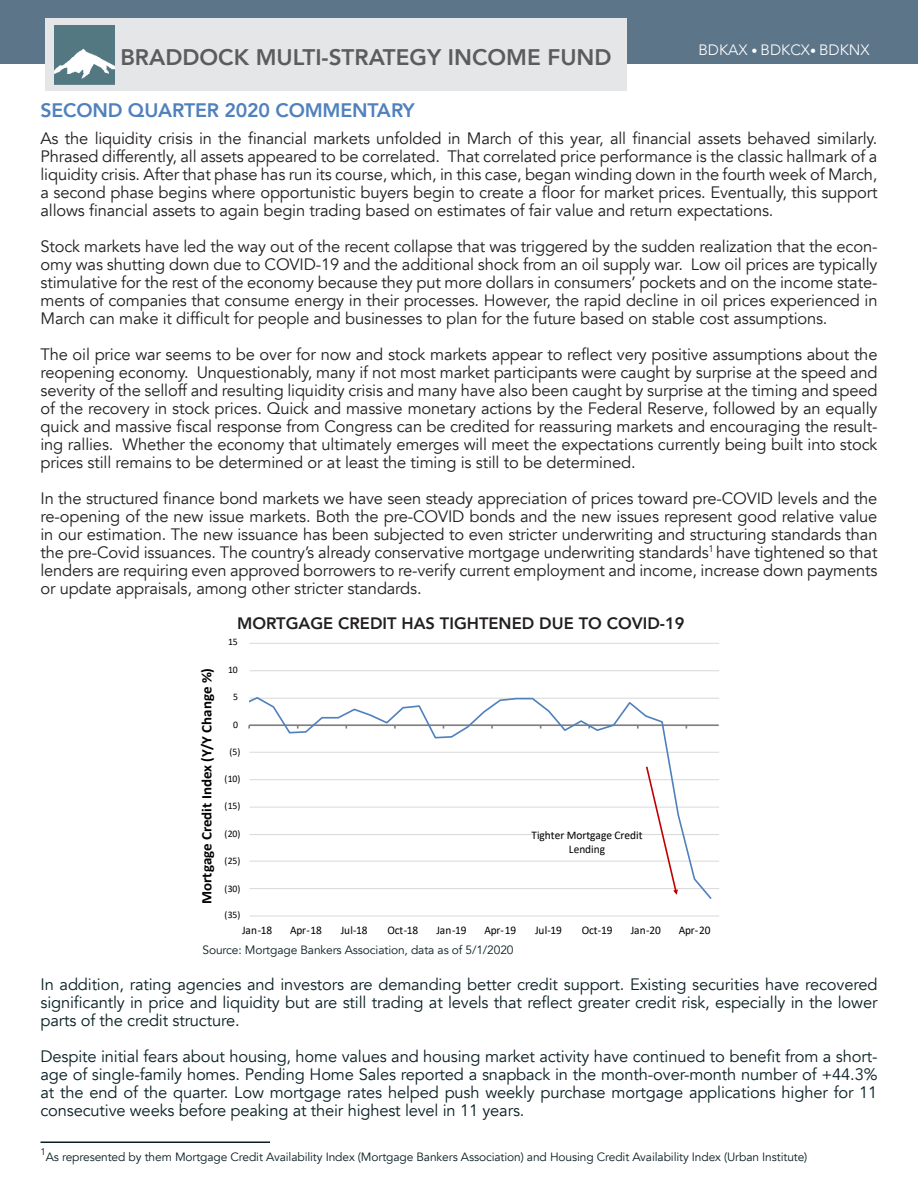
<style>
.page{position:relative;width:918px;height:1188px;background:#fff}
.page>*{position:absolute;margin:0;border:0;box-sizing:border-box;transform-origin:0 0}
.t1{font:800 22.5px "Avenir";color:#5c5c5f}
.t2{font:800 19.5px "Avenir";letter-spacing:-.01em;color:#4f81bd}
.t3{font:16.5px/18px "Avenir";letter-spacing:-.01em;color:#231f20;text-align:justify}
.t4{font:16.5px/18px "Avenir";letter-spacing:-.01em;color:#0a2025;text-align:justify}
.t5{font:800 16.5px "Avenir";color:#231f20}
.t6{font:300 15px "Avenir";color:#fff}
.t7{font:700 14.55px "Calibri";color:#000}
.t8{font:12px "Avenir";letter-spacing:-.01em;color:#091e23}
.t9{font:11.7px/14.1px "Calibri";color:#000;text-align:center}
.t10{font:10.05px "Calibri";letter-spacing:-.005em;color:#000}
.t11{font:9.6px "Avenir";color:#091e23}
.s1{font-size:12px}
</style>
<div class="page">
<div style="left:0;top:0;width:918px;height:64px;background:#5d7589"></div>
<div style="left:46px;top:19px;width:581px;height:72px;background:#e5e6e7"></div>
<img style="left:55px;top:26px;width:59px;height:59px">
<hr style="left:40px;top:1142px;width:230px;height:1px;background:#091e23">
<hr style="left:250px;top:916px;width:469px;height:1px;background:#d9d9d9">
<hr style="left:250px;top:888px;width:469px;height:1px;background:#d9d9d9">
<hr style="left:250px;top:861px;width:469px;height:1px;background:#d9d9d9">
<hr style="left:250px;top:834px;width:469px;height:1px;background:#d9d9d9">
<hr style="left:250px;top:807px;width:469px;height:1px;background:#d9d9d9">
<hr style="left:250px;top:779px;width:469px;height:1px;background:#d9d9d9">
<hr style="left:250px;top:752px;width:469px;height:1px;background:#d9d9d9">
<hr style="left:250px;top:698px;width:469px;height:1px;background:#d9d9d9">
<hr style="left:250px;top:670px;width:469px;height:1px;background:#d9d9d9">
<hr style="left:250px;top:643px;width:469px;height:1px;background:#d9d9d9">
<hr style="left:249px;top:724px;width:470px;height:2px;background:#7f7f7f">
<svg style="left:249px;top:643px;width:464px;height:256px"></svg>
<svg style="left:646px;top:767px;width:32px;height:128px"></svg>
<p class="t1" style="left:120px;top:39px;width:493px">BRADDOCK MULTI-STRATEGY INCOME FUND</p>
<p class="t6" style="left:698px;top:41px;width:173px">BDKAX <span class="s1">•</span> BDKCX<span class="s1">•</span> BDKNX</p>
<p class="t2" style="left:40px;top:95px;width:376px">SECOND QUARTER 2020 COMMENTARY</p>
<p class="t3" style="left:40px;top:130px;width:839px">As the liquidity crisis in the financial markets unfolded in March of this year, all financial assets behaved similarly.<br>Phrased differently, all assets appeared to be correlated. That correlated price performance is the classic hallmark of a liquidity crisis. After that phase has run its course, which, in this case, began winding down in the fourth week of March, a second phase begins where opportunistic buyers begin to create a floor for market prices. Eventually, this support allows financial assets to again begin trading based on estimates of fair value and return expectations.</p>
<p class="t3" style="left:40px;top:238px;width:839px">Stock markets have led the way out of the recent collapse that was triggered by the sudden realization that the econ&shy;omy was shutting down due to COVID-19 and the additional shock from an oil supply war. Low oil prices are typically stimulative for the rest of the economy because they put more dollars in consumers’ pockets and on the income state&shy;ments of companies that consume energy in their processes. However, the rapid decline in oil prices experienced in March can make it difficult for people and businesses to plan for the future based on stable cost assumptions.</p>
<p class="t3" style="left:40px;top:346px;width:839px">The oil price war seems to be over for now and stock markets appear to reflect very positive assumptions about the reopening economy. Unquestionably, many if not most market participants were caught by surprise at the speed and severity of the selloff and resulting liquidity crisis and many have also been caught by surprise at the timing and speed of the recovery in stock prices. Quick and massive monetary actions by the Federal Reserve, followed by an equally quick and massive fiscal response from Congress can be credited for reassuring markets and encouraging the result&shy;ing rallies. Whether the economy that ultimately emerges will meet the expectations currently being built into stock prices still remains to be determined or at least the timing is still to be determined.</p>
<p class="t3" style="left:40px;top:490px;width:839px">In the structured finance bond markets we have seen steady appreciation of prices toward pre-COVID levels and the re-opening of the new issue markets. Both the pre-COVID bonds and the new issues represent good relative value in our estimation. The new issuance has been subjected to even stricter underwriting and structuring standards than the pre-Covid issuances. The country’s already conservative mortgage underwriting standards<sup>1</sup> have tightened so that lenders are requiring even approved borrowers to re-verify current employment and income, increase down payments or update appraisals, among other stricter standards.</p>
<p class="t5" style="left:237px;top:611px;width:449px">MORTGAGE CREDIT HAS TIGHTENED DUE TO COVID-19</p>
<p class="t7" style="left:196px;top:904px;width:238px;rotate:-90deg">Mortgage Credit Index (Y/Y Change %)</p>
<p class="t10" style="left:228px;top:635px;width:11px">15</p>
<p class="t10" style="left:228px;top:663px;width:11px">10</p>
<p class="t10" style="left:233px;top:690px;width:6px">5</p>
<p class="t10" style="left:233px;top:717px;width:6px">0</p>
<p class="t10" style="left:229px;top:745px;width:13px">(5)</p>
<p class="t10" style="left:224px;top:771px;width:17px">(10)</p>
<p class="t10" style="left:224px;top:799px;width:17px">(15)</p>
<p class="t10" style="left:224px;top:826px;width:17px">(20)</p>
<p class="t10" style="left:224px;top:854px;width:17px">(25)</p>
<p class="t10" style="left:224px;top:881px;width:17px">(30)</p>
<p class="t10" style="left:224px;top:908px;width:17px">(35)</p>
<p class="t9" style="left:532px;top:828px;width:113px">Tighter Mortgage Credit<br>Lending</p>
<p class="t9" style="left:242px;top:923px;width:32px">Jan-18</p>
<p class="t9" style="left:290px;top:923px;width:33px">Apr-18</p>
<p class="t9" style="left:341px;top:923px;width:28px">Jul-18</p>
<p class="t9" style="left:387px;top:923px;width:32px">Oct-18</p>
<p class="t9" style="left:437px;top:923px;width:32px">Jan-19</p>
<p class="t9" style="left:484px;top:923px;width:33px">Apr-19</p>
<p class="t9" style="left:535px;top:923px;width:28px">Jul-19</p>
<p class="t9" style="left:582px;top:923px;width:32px">Oct-19</p>
<p class="t9" style="left:631px;top:923px;width:32px">Jan-20</p>
<p class="t9" style="left:679px;top:923px;width:33px">Apr-20</p>
<p class="t8" style="left:202px;top:943px;width:313px">Source: Mortgage Bankers Association, data as of 5/1/2020</p>
<p class="t4" style="left:40px;top:976px;width:839px">In addition, rating agencies and investors are demanding better credit support. Existing securities have recovered significantly in price and liquidity but are still trading at levels that reflect greater credit risk, especially in the lower parts of the credit structure.</p>
<p class="t4" style="left:40px;top:1048px;width:839px">Despite initial fears about housing, home values and housing market activity have continued to benefit from a short&shy;age of single-family homes. Pending Home Sales reported a snapback in the month-over-month number of +44.3% at the end of the quarter. Low mortgage rates helped push weekly purchase mortgage applications higher for 11 consecutive weeks before peaking at their highest level in 11 years.</p>
<p class="t11" style="left:40px;top:1146px;width:7px">1</p>
<p class="t8" style="left:46px;top:1150px;width:763px">As represented by them Mortgage Credit Availability Index (Mortgage Bankers Association) and Housing Credit Availability Index (Urban Institute)</p>
</div>
